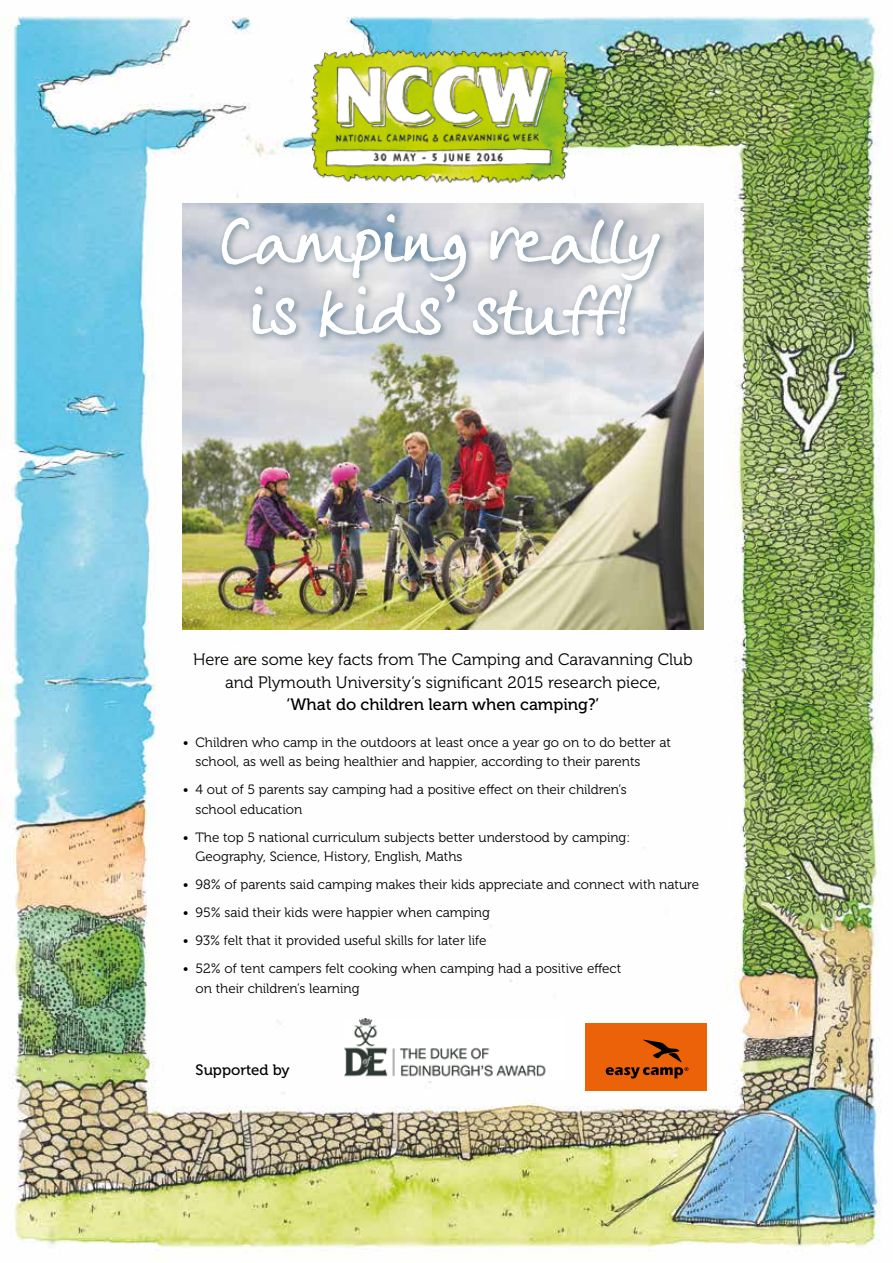
<style>
.page{position:relative;width:893px;height:1263px;background:#fff}
.page>*{position:absolute;margin:0;border:0;box-sizing:border-box;transform-origin:0 0}
.t1{font:51px/72px "Club Handwriting";letter-spacing:-.035em;color:#fff;text-align:center}
.t2{font:16.5px/22.5px "Museo 300";color:#000;text-align:center}
.t3{font:16.5px "Museo 500";color:#000}
.t4{font:15px "Museo 500";color:#000}
.t5{font:13.5px/19.5px "Museo 300";color:#000}
</style>
<div class="page">
<img style="left:0;top:16px;width:881px;height:1244px">
<img style="left:183px;top:203px;width:520px;height:426px">
<div style="left:217px;top:209px;width:451px;height:137px;background:#516f82;opacity:.75"></div>
<svg style="left:221px;top:213px;width:440px;height:125px;background:#c8ced5"></svg>
<img style="left:301px;top:43px;width:276px;height:153px">
<img style="left:344px;top:1018px;width:220px;height:63px">
<div style="left:585px;top:1023px;width:122px;height:68px;background:#eb6209"></div>
<svg style="left:606px;top:1039px;width:82px;height:39px"></svg>
<h1 class="t1" style="left:223px;top:207px;width:442px">Camping really is kids’ stuff!</h1>
<p class="t2" style="left:193px;top:648px;width:501px">Here are some key facts from The Camping and Caravanning Club and Plymouth University’s significant 2015 research piece,</p>
<p class="t3" style="left:287px;top:695px;width:314px">‘What do children learn when camping?’</p>
<p class="t5" style="left:196px;top:732px;width:477px;text-indent:-13px">• Children who camp in the outdoors at least once a year go on to do better at school, as well as being healthier and happier, according to their parents</p>
<p class="t5" style="left:196px;top:780px;width:433px;text-indent:-13px">• 4 out of 5 parents say camping had a positive effect on their children’s school education</p>
<p class="t5" style="left:196px;top:827px;width:436px;text-indent:-13px">• The top 5 national curriculum subjects better understood by camping:<br>Geography, Science, History, English, Maths</p>
<p class="t5" style="left:183px;top:875px;width:518px">• 98% of parents said camping makes their kids appreciate and connect with nature</p>
<p class="t5" style="left:183px;top:903px;width:308px">• 95% said their kids were happier when camping</p>
<p class="t5" style="left:183px;top:931px;width:305px">• 93% felt that it provided useful skills for later life</p>
<p class="t5" style="left:196px;top:959px;width:427px;text-indent:-13px">• 52% of tent campers felt cooking when camping had a positive effect on their children’s learning</p>
<p class="t4" style="left:196px;top:1062px;width:96px">Supported by</p>
</div>
